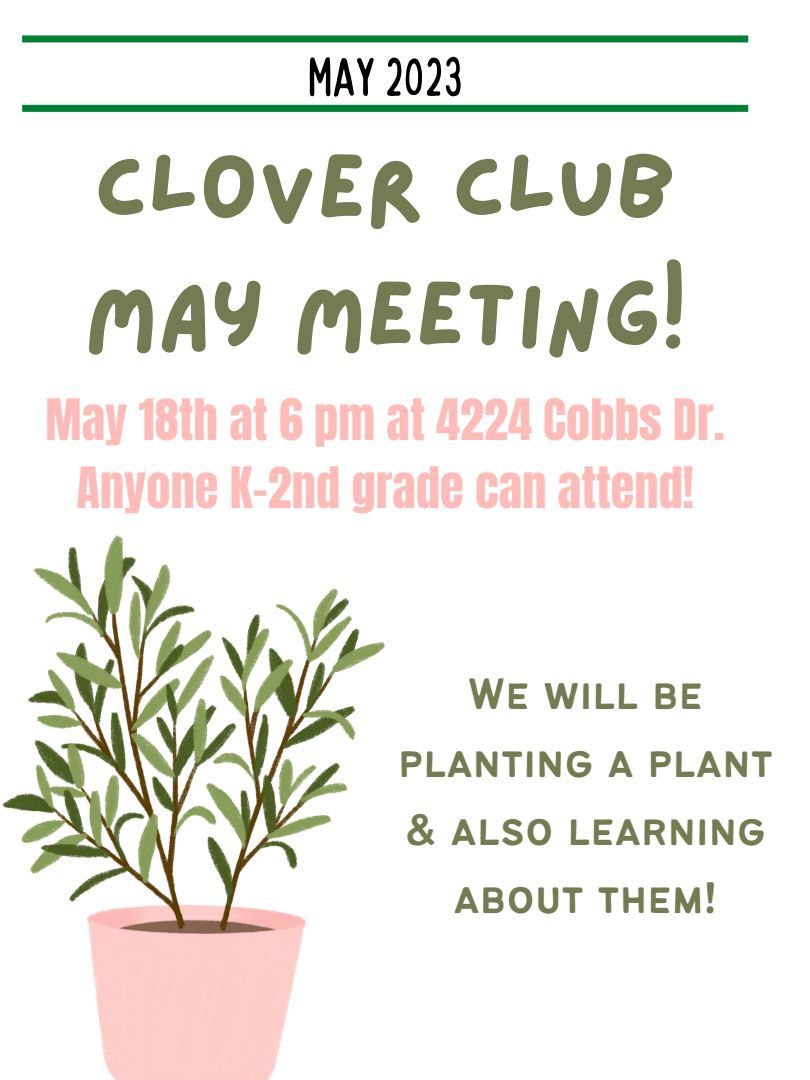
<style>
.page{position:relative;width:810px;height:1080px;background:#fff}
.page>*{position:absolute;margin:0;border:0;box-sizing:border-box;transform-origin:0 0}
.t1{font:91.38px/127.2px "Lazydog";color:#747a52}
.t2{font:condensed 55px "Bobby Jones Soft";color:#000}
.t3{font:48.5px/67.8px "Anton";color:#fdbcb8;text-align:center}
.t4{font:48.5px/67.8px "Bantayog";color:#747a52;text-align:center}
</style>
<div class="page">
<div style="left:22px;top:35px;width:726px;height:7px;background:#008037"></div>
<div style="left:22px;top:105px;width:726px;height:7px;background:#008037"></div>
<img style="left:2px;top:535px;width:383px;height:545px">
<p class="t2" style="left:308px;top:42px;width:157px">May2023</p>
<h1 class="t1" style="left:84px;top:128px;width:603px">CLOVER CLUB<br>MAY MEETING!</h1>
<p class="t3" style="left:46px;top:387px;width:681px">May 18th at 6 pm at 4224 Cobbs Dr.<br>Anyone K-2nd grade can attend!</p>
<p class="t4" style="left:398px;top:663px;width:376px">We will be planting a plant &amp; also learning about them!</p>
</div>
